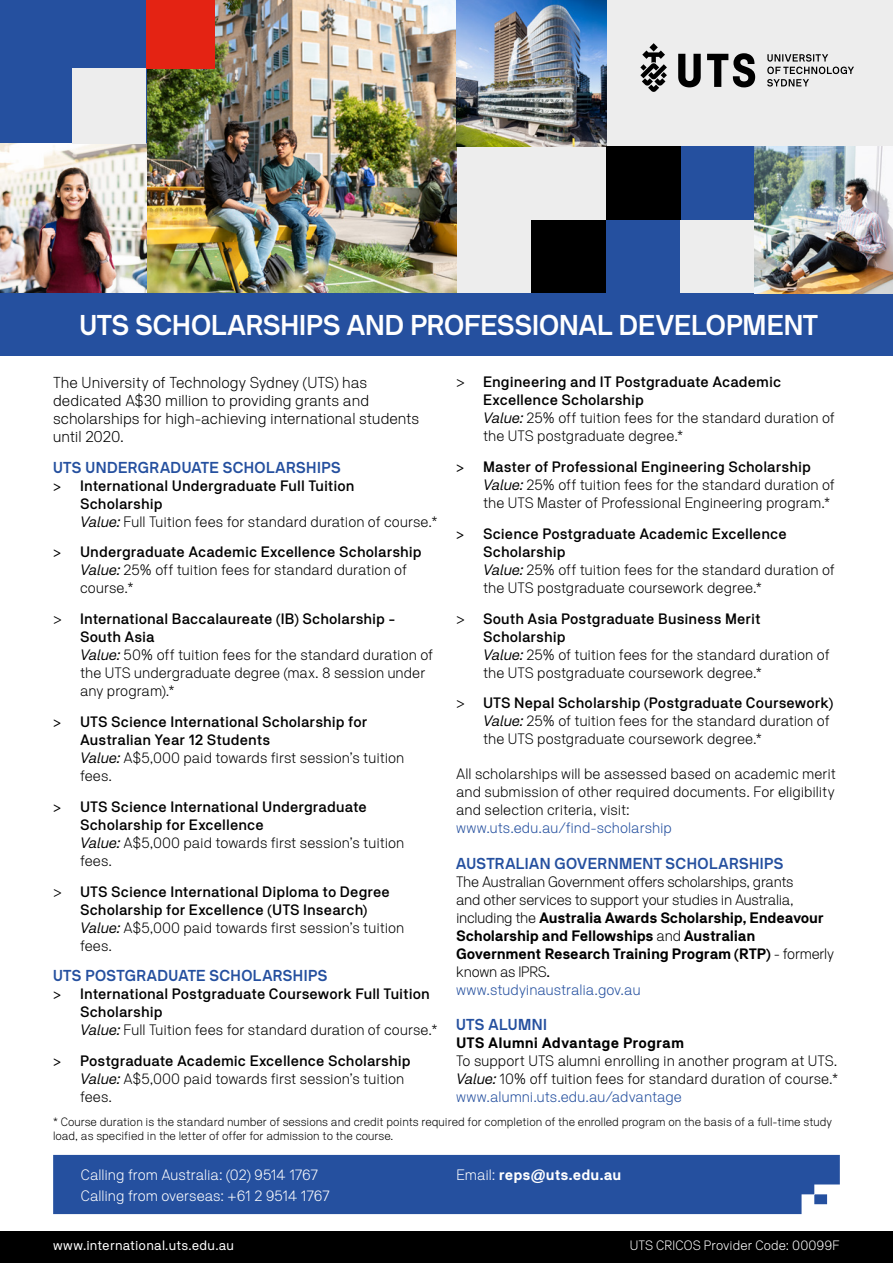
<style>
.page{position:relative;width:893px;height:1263px;background:#fff}
.page>*{position:absolute;margin:0;border:0;box-sizing:border-box;transform-origin:0 0}
.t1{font:700 28.5px "NB International Pro";color:#fff}
.t2{font:300 15.75px/18px "NB Akademie Std";letter-spacing:-.005em;color:#000}
.t3{font:700 15.75px "NB International Pro";letter-spacing:.03em;color:#25509f}
.t4{font:300 15px/18px "NB Akademie Std";letter-spacing:-.005em;color:#000}
.t5{font:500 15px/18px "NB Akademie Std";letter-spacing:.005em;color:#000}
.t6{font:300 15px/21px "NB Akademie Std";letter-spacing:-.005em;color:#fff}
.t7{font:300 15px "NB Akademie Std";color:#25509f}
.t8{font:700 15px "NB Akademie Std";letter-spacing:.005em;color:#000}
.t9{font:700 15px "NB Akademie Std";color:#fff}
.t10{font:13.5px "NB Akademie Std";letter-spacing:.015em;color:#fff}
.t11{font:300 13.5px "NB Akademie Std";letter-spacing:.005em;color:#fff}
.t12{font:300 12px/14.4px "NB Akademie Std";color:#000}
.s1{font-weight:400}
.s2{font-weight:400;font-style:italic}
.s3{font-weight:300}
.s4{font-weight:500}
.s5{font-family:"Myriad Pro";font-weight:400}
.s6{font-weight:700}
.s7{color:#25509f}
</style>
<div class="page">
<div style="left:0;top:1232px;width:893px;height:31px;background:#000"></div>
<div style="left:53px;top:1155px;width:787px;height:59px;background:#25509f"></div>
<div style="left:5px;top:0;width:888px;height:298px;background:#ededed"></div>
<img style="left:146px;top:0;width:310px;height:294px">
<div style="left:606px;top:146px;width:149px;height:149px;background:#25509f"></div>
<img style="left:456px;top:0;width:150px;height:146px">
<div style="left:0;top:0;width:146px;height:145px;background:#25509f"></div>
<img style="left:0;top:144px;width:146px;height:150px">
<svg style="left:678px;top:54px;width:23px;height:33px"></svg>
<svg style="left:707px;top:53px;width:48px;height:34px"></svg>
<svg style="left:640px;top:43px;width:27px;height:49px"></svg>
<svg style="left:767px;top:54px;width:87px;height:33px"></svg>
<div style="left:606px;top:146px;width:74px;height:74px;background:#000"></div>
<div style="left:532px;top:220px;width:74px;height:74px;background:#000"></div>
<div style="left:680px;top:220px;width:87px;height:78px;background:#ededed"></div>
<div style="left:72px;top:68px;width:74px;height:76px;background:#ededed"></div>
<div style="left:146px;top:0;width:69px;height:68px;background:#e42313"></div>
<div style="left:0;top:294px;width:893px;height:62px;background:#25509f"></div>
<img style="left:755px;top:146px;width:138px;height:148px">
<h1 class="t1" style="left:80px;top:309px;width:739px">UTS SCHOLARSHIPS AND PROFESSIONAL DEVELOPMENT</h1>
<p class="t2" style="left:53px;top:373px;width:368px">The University of Technology Sydney (UTS) has dedicated A$30 million to providing grants and scholarships for high-achieving international students until 2020.</p>
<p class="t3" style="left:53px;top:458px;width:289px">UTS UNDERGRADUATE SCHOLARSHIPS</p>
<p class="t5" style="left:80px;top:476px;width:359px;text-indent:-27px"><span class="s1">&gt;</span> International Undergraduate Full Tuition<br>Scholarship<br><span class="s2">Value:</span> <span class="s3">Full Tuition fees for standard duration of course.*</span></p>
<p class="t4" style="left:80px;top:543px;width:343px;text-indent:-27px"><span class="s1">&gt;</span> <span class="s4">Undergraduate Academic Excellence Scholarship<br></span><span class="s2">Value:</span> 25% off tuition fees for standard duration of course.*</p>
<p class="t4" style="left:80px;top:610px;width:354px;text-indent:-27px"><span class="s5">&gt;</span> <span class="s4">International Baccalaureate (IB) Scholarship - South Asia<br></span><span class="s2">Value:</span> 50% off tuition fees for the standard duration of the UTS undergraduate degree (max. 8 session under any program).*</p>
<p class="t5" style="left:80px;top:712px;width:326px;text-indent:-27px"><span class="s1">&gt;</span> UTS Science International Scholarship for Australian Year 12 Students<br><span class="s2">Value:</span> <span class="s3">A$5,000 paid towards first session’s tuition fees.</span></p>
<p class="t5" style="left:80px;top:797px;width:326px;text-indent:-27px"><span class="s1">&gt;</span> UTS Science International Undergraduate<br>Scholarship for Excellence<br><span class="s2">Value:</span> <span class="s3">A$5,000 paid towards first session’s tuition fees.</span></p>
<p class="t5" style="left:80px;top:882px;width:326px;text-indent:-27px"><span class="s5">&gt;</span> UTS Science International Diploma to Degree Scholarship for Excellence (UTS Insearch)<br><span class="s2">Value:</span> <span class="s3">A$5,000 paid towards first session’s tuition fees.</span></p>
<p class="t3" style="left:53px;top:967px;width:276px">UTS POSTGRADUATE SCHOLARSHIPS</p>
<p class="t5" style="left:80px;top:985px;width:359px;text-indent:-27px"><span class="s1">&gt;</span> International Postgraduate Coursework Full Tuition<br>Scholarship<br><span class="s2">Value:</span> <span class="s3">Full Tuition fees for standard duration of course.*</span></p>
<p class="t4" style="left:80px;top:1051px;width:332px;text-indent:-27px"><span class="s1">&gt;</span> <span class="s4">Postgraduate Academic Excellence Scholarship<br></span><span class="s2">Value:</span> A$5,000 paid towards first session’s tuition fees.</p>
<p class="t4" style="left:483px;top:373px;width:353px;text-indent:-27px"><span class="s5">&gt;</span> <span class="s4">Engineering and IT Postgraduate Academic Excellence Scholarship<br></span><span class="s2">Value:</span> 25% off tuition fees for the standard duration of the UTS postgraduate degree.*</p>
<p class="t4" style="left:483px;top:457px;width:353px;text-indent:-27px"><span class="s1">&gt;</span> <span class="s4">Master of Professional Engineering Scholarship<br></span><span class="s2">Value:</span> 25% off tuition fees for the standard duration of the UTS Master of Professional Engineering program.*</p>
<p class="t4" style="left:483px;top:524px;width:353px;text-indent:-27px"><span class="s1">&gt;</span> <span class="s4">Science Postgraduate Academic Excellence Scholarship<br></span><span class="s2">Value:</span> 25% off tuition fees for the standard duration of the UTS postgraduate coursework degree.*</p>
<p class="t4" style="left:483px;top:609px;width:348px;text-indent:-27px"><span class="s5">&gt;</span> <span class="s4">South Asia Postgraduate Business Merit Scholarship<br></span><span class="s2">Value:</span> 25% of tuition fees for the standard duration of the UTS postgraduate coursework degree.*</p>
<p class="t4" style="left:483px;top:694px;width:352px;text-indent:-27px"><span class="s5">&gt;</span> <span class="s4">UTS Nepal Scholarship (Postgraduate Coursework)<br></span><span class="s2">Value:</span> 25% of tuition fees for the standard duration of the UTS postgraduate coursework degree.*</p>
<p class="t4" style="left:456px;top:765px;width:381px;text-align:justify">All scholarships will be assessed based on academic merit and submission of other required documents. For eligibility and selection criteria, visit:</p>
<p class="t7" style="left:456px;top:819px;width:217px">www.uts.edu.au/find-scholarship</p>
<p class="t3" style="left:456px;top:855px;width:329px">AUSTRALIAN GOVERNMENT SCHOLARSHIPS</p>
<p class="t4" style="left:456px;top:873px;width:379px">The Australian Government offers scholarships, grants<br>and other services to support your studies in Australia, including the <span class="s6">Australia Awards Scholarship, Endeavour Scholarship and Fellowships</span> and <span class="s6">Australian Government Research Training Program (RTP)</span> - formerly known as IPRS<span class="s1">.<br></span><span class="s7">www.studyinaustralia.gov.au</span></p>
<p class="t3" style="left:456px;top:1016px;width:92px">UTS ALUMNI</p>
<p class="t8" style="left:456px;top:1034px;width:230px">UTS Alumni Advantage Program</p>
<p class="t4" style="left:456px;top:1052px;width:383px;text-align:justify">To support UTS alumni enrolling in another program at UTS.<br><span class="s2">Value:</span> 10% off tuition fees for standard duration of course.* <span class="s7">www.alumni.uts.edu.au/advantage</span></p>
<p class="t12" style="left:53px;top:1114px;width:780px">* Course duration is the standard number of sessions and credit points required for completion of the enrolled program on the basis of a full-time study load, as specified in the letter of offer for admission to the course.</p>
<p class="t6" style="left:81px;top:1164px;width:251px">Calling from Australia: (02) 9514 1767<br>Calling from overseas: +61 2 9514 1767</p>
<p class="t9" style="left:456px;top:1165px;width:167px"><span class="s3">Email:</span> reps@uts.edu.au</p>
<p class="t10" style="left:53px;top:1237px;width:182px">www.international.uts.edu.au</p>
<p class="t11" style="left:630px;top:1237px;width:212px">UTS CRICOS Provider Code: 00099F</p>
</div>
